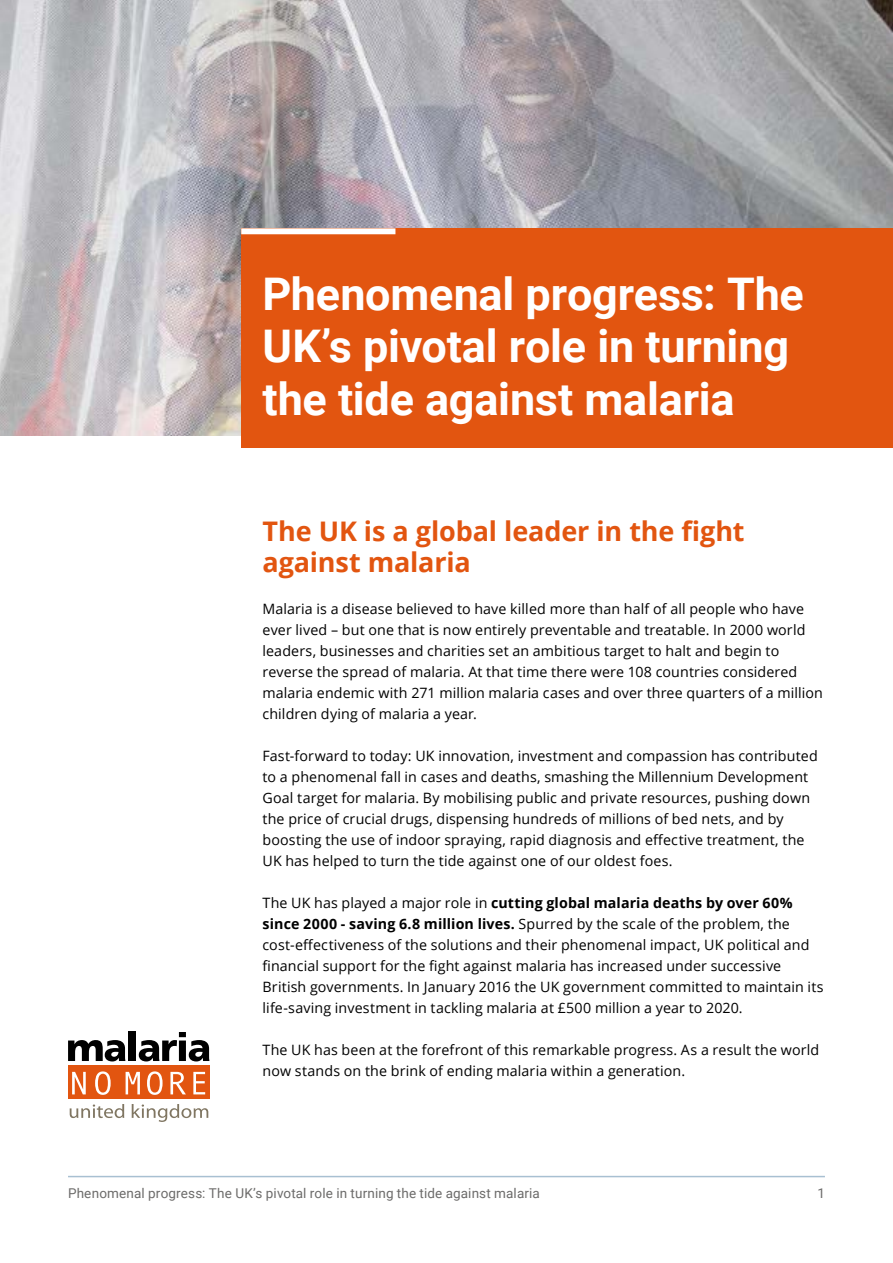
<style>
.page{position:relative;width:893px;height:1263px;background:#fff}
.page>*{position:absolute;margin:0;border:0;box-sizing:border-box;transform-origin:0 0}
.t1{font:700 45px/52.5px "Roboto";letter-spacing:-.005em;color:#fff}
.t2{font:700 27px/31.5px "Open Sans";letter-spacing:-.005em;color:#e25510}
.t3{font:14.25px/21px "Open Sans";letter-spacing:.01em;color:#000}
.t4{font:13.5px "Roboto";letter-spacing:.01em;color:#6c6b6a}
.s1{font-weight:700}
</style>
<div class="page">
<hr style="left:68px;top:1176px;width:757px;height:1px;background:#a8c0d2">
<div style="left:68px;top:1066px;width:142px;height:33px;background:#e25510"></div>
<svg style="left:68px;top:1040px;width:57px;height:21px"></svg>
<div style="left:129px;top:1031px;width:7px;height:30px;background:#000"></div>
<svg style="left:139px;top:1032px;width:70px;height:29px"></svg>
<svg style="left:72px;top:1072px;width:14px;height:22px"></svg>
<svg style="left:95px;top:1071px;width:16px;height:24px"></svg>
<svg style="left:126px;top:1072px;width:14px;height:22px"></svg>
<svg style="left:147px;top:1071px;width:16px;height:24px"></svg>
<svg style="left:170px;top:1072px;width:16px;height:22px"></svg>
<svg style="left:193px;top:1072px;width:12px;height:22px"></svg>
<svg style="left:70px;top:1104px;width:54px;height:14px"></svg>
<svg style="left:132px;top:1104px;width:76px;height:18px"></svg>
<img style="left:0;top:0;width:893px;height:436px">
<div style="left:241px;top:228px;width:652px;height:220px;background:#e25510"></div>
<div style="left:241px;top:228px;width:154px;height:6px;background:#fff"></div>
<h1 class="t1" style="left:262px;top:266px;width:543px">Phenomenal progress: The<br>UK’s pivotal role in turning the tide against malaria</h1>
<h2 class="t2" style="left:262px;top:514px;width:484px">The UK is a global leader in the fight against malaria</h2>
<p class="t3" style="left:262px;top:598px;width:562px">Malaria is a disease believed to have killed more than half of all people who have ever lived – but one that is now entirely preventable and treatable. In 2000 world leaders, businesses and charities set an ambitious target to halt and begin to reverse the spread of malaria. At that time there were 108 countries considered malaria endemic with 271 million malaria cases and over three quarters of a million children dying of malaria a year.</p>
<p class="t3" style="left:262px;top:745px;width:557px">Fast-forward to today: UK innovation, investment and compassion has contributed to a phenomenal fall in cases and deaths, smashing the Millennium Development Goal target for malaria. By mobilising public and private resources, pushing down the price of crucial drugs, dispensing hundreds of millions of bed nets, and by boosting the use of indoor spraying, rapid diagnosis and effective treatment, the UK has helped to turn the tide against one of our oldest foes.</p>
<p class="t3" style="left:262px;top:892px;width:563px">The UK has played a major role in <span class="s1">cutting global malaria deaths by over 60% since 2000 - saving 6.8 million lives.</span> Spurred by the scale of the problem, the cost-effectiveness of the solutions and their phenomenal impact, UK political and financial support for the fight against malaria has increased under successive British governments. In January 2016 the UK government committed to maintain its life-saving investment in tackling malaria at £500 million a year to 2020.</p>
<p class="t3" style="left:262px;top:1039px;width:558px">The UK has been at the forefront of this remarkable progress. As a result the world now stands on the brink of ending malaria within a generation.</p>
<p class="t4" style="left:68px;top:1183px;width:473px">Phenomenal progress: The UK’s pivotal role in turning the tide against malaria</p>
<p class="t4" style="left:817px;top:1183px;width:9px">1</p>
</div>
